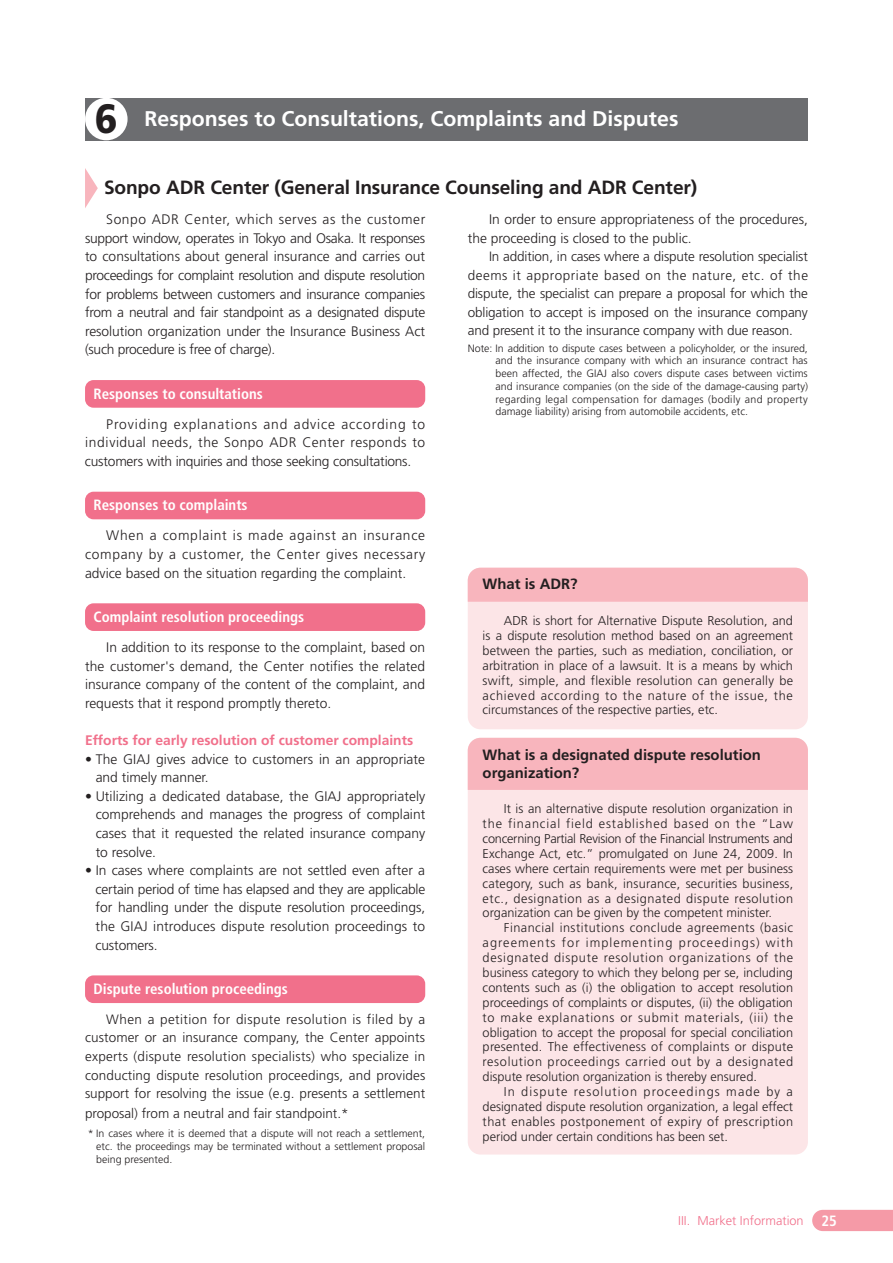
<style>
.page{position:relative;width:893px;height:1263px;background:#fff}
.page>*{position:absolute;margin:0;border:0;box-sizing:border-box;transform-origin:0 0}
.t1{font:700 21.3px "Frutiger LT Std";color:#fff}
.t2{font:700 19.2px "Frutiger LT Std";letter-spacing:-.01em;color:#231f20}
.t3{font:700 condensed 14.85px "Frutiger LT Std";color:#fff}
.t4{font:700 14.85px/18px "Frutiger LT Std";color:#231f20}
.t5{font:300 13.8px/18.6px "Frutiger LT Std";color:#231f20;text-align:justify}
.t6{font:700 13.8px "Frutiger LT Std";color:#f1708b}
.t7{font:300 13.5px/18.6px "Frutiger LT Std";color:#231f20;text-align:justify}
.t8{font:300 12.75px/14.9px "Frutiger LT Std";color:#231f20;text-align:justify}
.t9{font:300 12.75px "Frutiger LT Std";color:#f1708b}
.t10{font:300 10.65px/12.8px "Frutiger LT Std";color:#231f20;text-align:justify}
.s1{font-weight:900;font-size:40.95px;color:#231f20}
.s2{font-weight:700;font-stretch:condensed;font-size:14.85px;color:#fff}
</style>
<div class="page">
<div style="left:812px;top:1210px;width:81px;height:21px;background:#f59aa7"></div>
<svg style="left:85px;top:168px;width:13px;height:40px"></svg>
<div style="left:85px;top:380px;width:340px;height:28px;background:#f1708b;border-radius:9px"></div>
<div style="left:85px;top:492px;width:340px;height:27px;background:#f1708b;border-radius:9px"></div>
<div style="left:85px;top:603px;width:340px;height:28px;background:#f1708b;border-radius:9px"></div>
<div style="left:85px;top:975px;width:340px;height:28px;background:#f1708b;border-radius:9px"></div>
<div style="left:85px;top:98px;width:723px;height:42px;background:#6c6d70"></div>
<div style="left:85px;top:98px;width:43px;height:42px;background:#fff;border-radius:50%"></div>
<div style="left:468px;top:568px;width:340px;height:161px;background:#fce5e7;border-radius:13px"></div>
<div style="left:468px;top:738px;width:340px;height:416px;background:#fce5e7;border-radius:13px"></div>
<div style="left:468px;top:568px;width:340px;height:34px;background:#f8b5bd"></div>
<div style="left:468px;top:738px;width:340px;height:52px;background:#f8b5bd"></div>
<h1 class="t1" style="left:95px;top:106px;width:585px"><span class="s1">6</span> Responses to Consultations, Complaints and Disputes</h1>
<h2 class="t2" style="left:104px;top:177px;width:595px">Sonpo ADR Center (General Insurance Counseling and ADR Center)</h2>
<p class="t5" style="left:85px;top:210px;width:342px;text-indent:21px">Sonpo ADR Center, which serves as the customer support window, operates in Tokyo and Osaka. It responses to consultations about general insurance and carries out proceedings for complaint resolution and dispute resolution for problems between customers and insurance companies from a neutral and fair standpoint as a designated dispute resolution organization under the Insurance Business Act (such procedure is free of charge).</p>
<p class="t5" style="left:468px;top:210px;width:342px;text-indent:21px">In order to ensure appropriateness of the procedures, the proceeding is closed to the public.</p>
<p class="t7" style="left:468px;top:247px;width:342px;text-indent:21px">In addition, in cases where a dispute resolution specialist deems it appropriate based on the nature, etc. of the dispute, the specialist can prepare a proposal for which the obligation to accept is imposed on the insurance company and present it to the insurance company with due reason.</p>
<p class="t10" style="left:495px;top:342px;width:314px;text-indent:-28px">Note: In addition to dispute cases between a policyholder, or the insured, and the insurance company with which an insurance contract has been affected, the GIAJ also covers dispute cases between victims and insurance companies (on the side of the damage-causing party) regarding legal compensation for damages (bodily and property damage liability) arising from automobile accidents, etc.</p>
<p class="t3" style="left:94px;top:385px;width:171px">Responses to consultations</p>
<p class="t5" style="left:85px;top:415px;width:342px;text-indent:21px">Providing explanations and advice according to individual needs, the Sonpo ADR Center responds to customers with inquiries and those seeking consultations.</p>
<p class="t3" style="left:94px;top:496px;width:156px">Responses to complaints</p>
<p class="t5" style="left:85px;top:526px;width:342px;text-indent:21px">When a complaint is made against an insurance company by a customer, the Center gives necessary advice based on the situation regarding the complaint.</p>
<p class="t3" style="left:94px;top:608px;width:212px">Complaint resolution proceedings</p>
<p class="t5" style="left:85px;top:638px;width:342px;text-indent:21px">In addition to its response to the complaint, based on the customer's demand, the Center notifies the related insurance company of the content of the complaint, and requests that it respond promptly thereto.</p>
<p class="t6" style="left:85px;top:732px;width:330px">Efforts for early resolution of customer complaints</p>
<p class="t5" style="left:96px;top:750px;width:331px;text-indent:-11px">• The GIAJ gives advice to customers in an appropriate and timely manner.</p>
<p class="t5" style="left:96px;top:787px;width:331px;text-indent:-11px">• Utilizing a dedicated database, the GIAJ appropriately comprehends and manages the progress of complaint cases that it requested the related insurance company to resolve.</p>
<p class="t5" style="left:96px;top:861px;width:331px;text-indent:-11px">• In cases where complaints are not settled even after a certain period of time has elapsed and they are applicable for handling under the dispute resolution proceedings, the GIAJ introduces dispute resolution proceedings to customers.</p>
<p class="t3" style="left:94px;top:980px;width:196px">Dispute resolution proceedings</p>
<p class="t7" style="left:85px;top:1010px;width:342px;text-indent:21px">When a petition for dispute resolution is filed by a customer or an insurance company, the Center appoints experts (dispute resolution specialists) who specialize in conducting dispute resolution proceedings, and provides support for resolving the issue (e.g. presents a settlement</p>
<p class="t7" style="left:85px;top:1104px;width:265px">proposal) from a neutral and fair standpoint.*</p>
<p class="t10" style="left:96px;top:1127px;width:330px;text-indent:-9px">* In cases where it is deemed that a dispute will not reach a settlement, etc. the proceedings may be terminated without a settlement proposal being presented.</p>
<p class="t4" style="left:483px;top:575px;width:97px">What is ADR?</p>
<p class="t8" style="left:483px;top:613px;width:312px;text-indent:21px">ADR is short for Alternative Dispute Resolution, and is a dispute resolution method based on an agreement between the parties, such as mediation, conciliation, or arbitration in place of a lawsuit. It is a means by which swift, simple, and flexible resolution can generally be achieved according to the nature of the issue, the circumstances of the respective parties, etc.</p>
<p class="t4" style="left:483px;top:746px;width:280px">What is a designated dispute resolution organization?</p>
<p class="t8" style="left:483px;top:802px;width:312px;text-indent:21px">It is an alternative dispute resolution organization in the financial field established based on the “Law concerning Partial Revision of the Financial Instruments and Exchange Act, etc.” promulgated on June 24, 2009. In cases where certain requirements were met per business category, such as bank, insurance, securities business, etc., designation as a designated dispute resolution organization can be given by the competent minister.</p>
<p class="t8" style="left:483px;top:921px;width:312px;text-indent:21px">Financial institutions conclude agreements (basic agreements for implementing proceedings) with designated dispute resolution organizations of the business category to which they belong per se, including contents such as (i) the obligation to accept resolution proceedings of complaints or disputes, (ii) the obligation to make explanations or submit materials, (iii) the obligation to accept the proposal for special conciliation presented. The effectiveness of complaints or dispute resolution proceedings carried out by a designated dispute resolution organization is thereby ensured.</p>
<p class="t8" style="left:483px;top:1084px;width:312px;text-indent:21px">In dispute resolution proceedings made by a designated dispute resolution organization, a legal effect that enables postponement of expiry of prescription period under certain conditions has been set.</p>
<p class="t9" style="left:678px;top:1213px;width:160px">III. Market Information <span class="s2">25</span></p>
</div>
